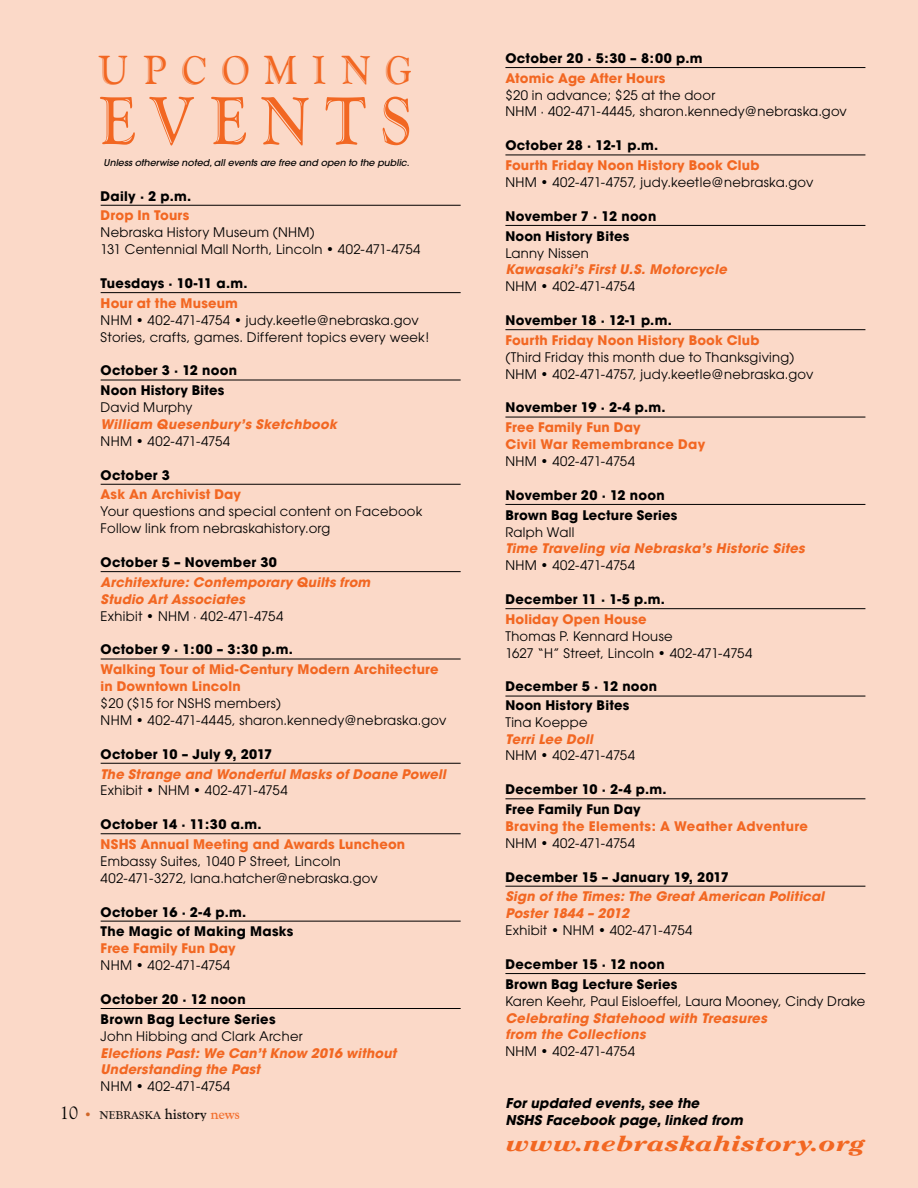
<style>
.page{position:relative;width:918px;height:1188px;background:#fbd9c8}
.page>*{position:absolute;margin:0;border:0;box-sizing:border-box;transform-origin:0 0}
.t1{font:70.35px "Goudy Handtooled Com";letter-spacing:.23em;color:#f26722;scale:.9 1}
.t2{font:42px "Goudy Handtooled Com";letter-spacing:.39em;color:#f26722;scale:.9 1}
.t3{font:italic 700 21.6px "Cheltenham";color:#f26722;scale:1.3 1}
.t4{font:italic 700 13.5px/17.2px "Avant Garde";letter-spacing:.005em;color:#000}
.t5{font:13.2px/17px "Avant Garde";letter-spacing:.025em;color:#000}
.t6{font:700 13.2px/19.8px "Avant Garde";letter-spacing:.02em;color:#000}
.t7{font:italic 700 13.2px/17px "Avant Garde";letter-spacing:.015em;color:#f26722}
.t8{font:700 13.2px/17px "Avant Garde";letter-spacing:.015em;color:#f26722}
.t9{font:11.55px "Goudy Handtooled Com";color:#000}
.t10{font:italic 500 9.3px "Avant Garde";color:#000}
.s1{font-family:"Goudy";font-size:18px}
.s2{font-size:13.5px;color:#d06729}
.s3{font-size:15px}
.s4{font-size:15px;color:#f26722}
</style>
<div class="page">
<hr style="left:101px;top:205px;width:360px;height:1px;background:#000">
<hr style="left:101px;top:292px;width:360px;height:1px;background:#000">
<hr style="left:101px;top:380px;width:360px;height:1px;background:#000">
<hr style="left:101px;top:484px;width:360px;height:1px;background:#000">
<hr style="left:101px;top:571px;width:360px;height:1px;background:#000">
<hr style="left:101px;top:659px;width:360px;height:1px;background:#000">
<hr style="left:101px;top:763px;width:360px;height:1px;background:#000">
<hr style="left:101px;top:833px;width:360px;height:1px;background:#000">
<hr style="left:101px;top:921px;width:360px;height:1px;background:#000">
<hr style="left:101px;top:1008px;width:360px;height:1px;background:#000">
<hr style="left:505px;top:67px;width:360px;height:1px;background:#000">
<hr style="left:505px;top:155px;width:360px;height:1px;background:#000">
<hr style="left:505px;top:225px;width:360px;height:1px;background:#000">
<hr style="left:505px;top:329px;width:360px;height:1px;background:#000">
<hr style="left:505px;top:417px;width:360px;height:1px;background:#000">
<hr style="left:505px;top:504px;width:360px;height:1px;background:#000">
<hr style="left:505px;top:608px;width:360px;height:1px;background:#000">
<hr style="left:505px;top:696px;width:360px;height:1px;background:#000">
<hr style="left:505px;top:799px;width:360px;height:1px;background:#000">
<hr style="left:505px;top:886px;width:360px;height:1px;background:#000">
<hr style="left:505px;top:973px;width:360px;height:1px;background:#000">
<h2 class="t2" style="left:98px;top:47px;width:350px">UPCOMING</h2>
<h1 class="t1" style="left:98px;top:82px;width:350px">EVENTS</h1>
<p class="t10" style="left:104px;top:157px;width:307px">Unless otherwise noted, all events are free and open to the public.</p>
<p class="t6" style="left:101px;top:186px;width:92px">Daily ∙ 2 p.m.</p>
<p class="t8" style="left:101px;top:207px;width:90px">Drop In Tours</p>
<p class="t5" style="left:101px;top:224px;width:321px">Nebraska History Museum (NHM)<br>131 Centennial Mall North, Lincoln • 402-471-4754</p>
<p class="t6" style="left:101px;top:273px;width:148px">Tuesdays ∙ 10-11 a.m.</p>
<p class="t8" style="left:101px;top:294px;width:139px">Hour at the Museum</p>
<p class="t5" style="left:101px;top:311px;width:330px">NHM • 402-471-4754 • judy.keetle@nebraska.gov<br>Stories, crafts, games. Different topics every week!</p>
<p class="t6" style="left:101px;top:361px;width:138px">October 3 ∙ 12 noon<br>Noon History Bites</p>
<p class="t5" style="left:101px;top:399px;width:93px">David Murphy</p>
<p class="t7" style="left:101px;top:416px;width:238px">William Quesenbury’s Sketchbook</p>
<p class="t5" style="left:101px;top:433px;width:131px">NHM • 402-471-4754</p>
<p class="t6" style="left:101px;top:465px;width:71px">October 3</p>
<p class="t8" style="left:101px;top:486px;width:142px">Ask An Archivist Day</p>
<p class="t5" style="left:101px;top:503px;width:323px">Your questions and special content on Facebook<br>Follow link from nebraskahistory.org</p>
<p class="t6" style="left:101px;top:552px;width:178px">October 5 – November 30</p>
<p class="t7" style="left:101px;top:573px;width:271px">Architexture: Contemporary Quilts from<br>Studio Art Associates</p>
<p class="t5" style="left:101px;top:607px;width:184px">Exhibit • NHM ∙ 402-471-4754</p>
<p class="t6" style="left:101px;top:640px;width:194px">October 9 ∙ 1:00 – 3:30 p.m.</p>
<p class="t8" style="left:101px;top:661px;width:339px">Walking Tour of Mid-Century Modern Architecture in Downtown Lincoln</p>
<p class="t5" style="left:101px;top:695px;width:347px">$20 ($15 for NSHS members)<br>NHM • 402-471-4445, sharon.kennedy@nebraska.gov</p>
<p class="t6" style="left:101px;top:744px;width:173px">October 10 – July 9, 2017</p>
<p class="t7" style="left:101px;top:765px;width:347px">The Strange and Wonderful Masks of Doane Powell</p>
<p class="t5" style="left:101px;top:782px;width:188px">Exhibit • NHM • 402-471-4754</p>
<p class="t6" style="left:101px;top:814px;width:163px">October 14 ∙ 11:30 a.m.</p>
<p class="t8" style="left:101px;top:836px;width:306px">NSHS Annual Meeting and Awards Luncheon</p>
<p class="t5" style="left:101px;top:853px;width:279px">Embassy Suites, 1040 P Street, Lincoln<br>402-471-3272, lana.hatcher@nebraska.gov</p>
<p class="t6" style="left:101px;top:902px;width:194px">October 16 ∙ 2-4 p.m.<br>The Magic of Making Masks</p>
<p class="t8" style="left:101px;top:940px;width:137px">Free Family Fun Day</p>
<p class="t5" style="left:101px;top:957px;width:131px">NHM • 402-471-4754</p>
<p class="t6" style="left:101px;top:989px;width:176px">October 20 ∙ 12 noon<br>Brown Bag Lecture Series</p>
<p class="t5" style="left:101px;top:1027px;width:204px">John Hibbing and Clark Archer</p>
<p class="t7" style="left:101px;top:1044px;width:297px">Elections Past: We Can’t Know 2016 without<br>Understanding the Past</p>
<p class="t5" style="left:101px;top:1078px;width:131px">NHM • 402-471-4754</p>
<p class="t9" style="left:60px;top:1108px;width:181px"><span class="s1">10</span> <span class="s2">•</span> NEBRASKA <span class="s3">history</span> <span class="s4">news</span></p>
<p class="t6" style="left:505px;top:48px;width:198px">October 20 ∙ 5:30 – 8:00 p.m</p>
<p class="t8" style="left:505px;top:69px;width:161px">Atomic Age After Hours</p>
<p class="t5" style="left:505px;top:86px;width:343px">$20 in advance; $25 at the door<br>NHM ∙ 402-471-4445, sharon.kennedy@nebraska.gov</p>
<p class="t6" style="left:505px;top:135px;width:154px">October 28 ∙ 12-1 p.m.</p>
<p class="t8" style="left:505px;top:157px;width:256px">Fourth Friday Noon History Book Club</p>
<p class="t5" style="left:505px;top:174px;width:310px">NHM • 402-471-4757, judy.keetle@nebraska.gov</p>
<p class="t6" style="left:505px;top:206px;width:152px">November 7 ∙ 12 noon<br>Noon History Bites</p>
<p class="t5" style="left:505px;top:244px;width:85px">Lanny Nissen</p>
<p class="t7" style="left:505px;top:261px;width:223px">Kawasaki’s First U.S. Motorcycle</p>
<p class="t5" style="left:505px;top:278px;width:131px">NHM • 402-471-4754</p>
<p class="t6" style="left:505px;top:310px;width:168px">November 18 ∙ 12-1 p.m.</p>
<p class="t8" style="left:505px;top:331px;width:256px">Fourth Friday Noon History Book Club</p>
<p class="t5" style="left:505px;top:348px;width:310px">(Third Friday this month due to Thanksgiving)<br>NHM • 402-471-4757, judy.keetle@nebraska.gov</p>
<p class="t6" style="left:505px;top:398px;width:162px">November 19 ∙ 2-4 p.m.</p>
<p class="t8" style="left:505px;top:419px;width:201px">Free Family Fun Day<br>Civil War Remembrance Day</p>
<p class="t5" style="left:505px;top:453px;width:131px">NHM • 402-471-4754</p>
<p class="t6" style="left:505px;top:485px;width:173px">November 20 ∙ 12 noon<br>Brown Bag Lecture Series</p>
<p class="t5" style="left:505px;top:523px;width:70px">Ralph Wall</p>
<p class="t7" style="left:505px;top:540px;width:301px">Time Traveling via Nebraska’s Historic Sites</p>
<p class="t5" style="left:505px;top:557px;width:131px">NHM • 402-471-4754</p>
<p class="t6" style="left:505px;top:589px;width:161px">December 11 ∙ 1-5 p.m.</p>
<p class="t8" style="left:505px;top:611px;width:143px">Holiday Open House</p>
<p class="t5" style="left:505px;top:628px;width:248px">Thomas P. Kennard House<br>1627 “H” Street, Lincoln • 402-471-4754</p>
<p class="t6" style="left:505px;top:677px;width:153px;line-height:18.5px">December 5 ∙ 12 noon<br>Noon History Bites</p>
<p class="t5" style="left:505px;top:713px;width:84px">Tina Koeppe</p>
<p class="t7" style="left:505px;top:730px;width:89px">Terri Lee Doll</p>
<p class="t5" style="left:505px;top:747px;width:131px">NHM • 402-471-4754</p>
<p class="t6" style="left:505px;top:779px;width:163px">December 10 ∙ 2-4 p.m.<br>Free Family Fun Day</p>
<p class="t8" style="left:505px;top:818px;width:304px">Braving the Elements: A Weather Adventure</p>
<p class="t5" style="left:505px;top:835px;width:131px">NHM • 402-471-4754</p>
<p class="t6" style="left:505px;top:867px;width:225px">December 15 – January 19, 2017</p>
<p class="t7" style="left:505px;top:888px;width:320px">Sign of the Times: The Great American Political<br>Poster 1844 – 2012</p>
<p class="t5" style="left:505px;top:922px;width:188px">Exhibit • NHM • 402-471-4754</p>
<p class="t6" style="left:505px;top:954px;width:173px">December 15 ∙ 12 noon<br>Brown Bag Lecture Series</p>
<p class="t5" style="left:505px;top:992px;width:362px">Karen Keehr, Paul Eisloeffel, Laura Mooney, Cindy Drake</p>
<p class="t7" style="left:505px;top:1009px;width:263px">Celebrating Statehood with Treasures from the Collections</p>
<p class="t5" style="left:505px;top:1043px;width:131px">NHM • 402-471-4754</p>
<p class="t4" style="left:505px;top:1094px;width:239px">For updated events, see the<br>NSHS Facebook page, linked from</p>
<h3 class="t3" style="left:505px;top:1130px;width:277px">www.nebraskahistory.org</h3>
</div>
